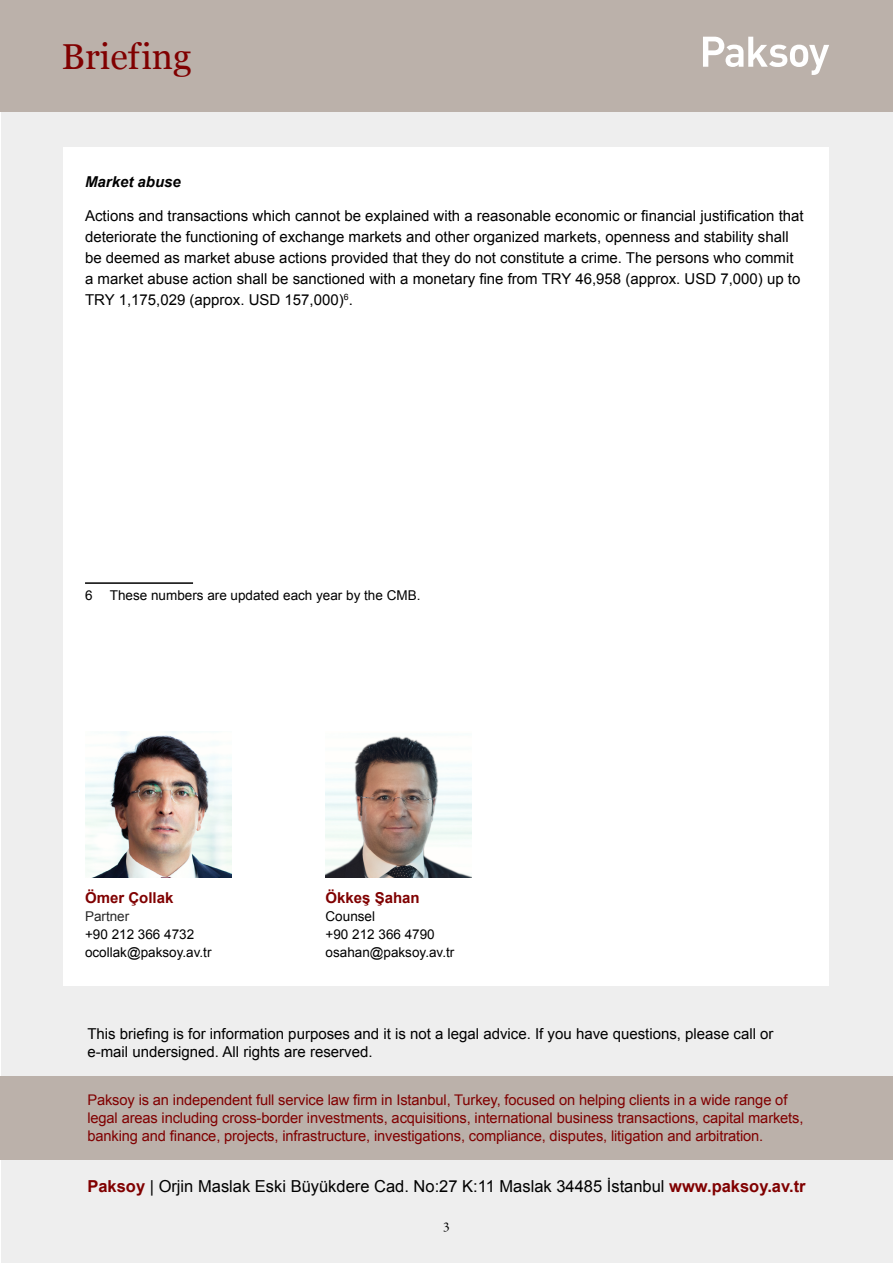
<style>
.page{position:relative;width:893px;height:1263px;background:#fff}
.page>*{position:absolute;margin:0;border:0;box-sizing:border-box;transform-origin:0 0}
.t1{font:36px "Georgia";color:#800000}
.t2{font:16.5px "Arial";color:#000}
.t3{font:15px/21px "Arial";color:#000}
.t4{font:700 15px "Arial";color:#800000}
.t5{font:italic 700 15px "Arial";color:#000}
.t6{font:14.7px/17.7px "Arial";letter-spacing:-.01em;color:#800000}
.t7{font:13.5px/18px "Arial";color:#000}
.t8{font:13.5px "Arial";color:#282828}
.t9{font:13.5px "Garamond Premr Pro";color:#000}
.s1{font-weight:700;color:#800000}
</style>
<div class="page">
<div style="left:1px;top:0;width:892px;height:1263px;background:#eee"></div>
<div style="left:0;top:0;width:893px;height:112px;background:#bbb1aa"></div>
<div style="left:64px;top:147px;width:765px;height:838px;background:#fff"></div>
<hr style="left:85px;top:582px;width:108px;height:2px;background:#000">
<svg style="left:703px;top:37px;width:126px;height:38px"></svg>
<div style="left:0;top:1076px;width:893px;height:84px;background:#bbb1aa"></div>
<img style="left:85px;top:732px;width:146px;height:146px">
<img style="left:326px;top:736px;width:146px;height:142px">
<h1 class="t1" style="left:62px;top:31px;width:131px">Briefing</h1>
<p class="t5" style="left:85px;top:172px;width:97px">Market abuse</p>
<p class="t3" style="left:85px;top:206px;width:720px">Actions and transactions which cannot be explained with a reasonable economic or financial justification that deteriorate the functioning of exchange markets and other organized markets, openness and stability shall be deemed as market abuse actions provided that they do not constitute a crime. The persons who commit a market abuse action shall be sanctioned with a monetary fine from TRY 46,958 (approx. USD 7,000) up to TRY 1,175,029 (approx. USD 157,000)<sup>6</sup>.</p>
<p class="t7" style="left:85px;top:586px;width:9px">6</p>
<p class="t7" style="left:110px;top:586px;width:312px">These numbers are updated each year by the CMB.</p>
<p class="t4" style="left:85px;top:887px;width:90px">Ömer Çollak</p>
<p class="t8" style="left:85px;top:907px;width:46px">Partner</p>
<p class="t7" style="left:85px;top:925px;width:128px">+90 212 366 4732 ocollak@paksoy.av.tr</p>
<p class="t4" style="left:326px;top:887px;width:96px">Ökkeş Şahan</p>
<p class="t7" style="left:326px;top:907px;width:130px">Counsel<br>+90 212 366 4790 osahan@paksoy.av.tr</p>
<p class="t3" style="left:87px;top:1024px;width:688px;line-height:18px">This briefing is for information purposes and it is not a legal advice. If you have questions, please call or e-mail undersigned. All rights are reserved.</p>
<p class="t6" style="left:87px;top:1091px;width:718px">Paksoy is an independent full service law firm in Istanbul, Turkey, focused on helping clients in a wide range of legal areas including cross-border investments, acquisitions, international business transactions, capital markets, banking and finance, projects, infrastructure, investigations, compliance, disputes, litigation and arbitration.</p>
<p class="t2" style="left:87px;top:1175px;width:720px"><span class="s1">Paksoy</span> | Orjin Maslak Eski Büyükdere Cad. No:27 K:11 Maslak 34485 İstanbul <span class="s1">www.paksoy.av.tr</span></p>
<p class="t9" style="left:443px;top:1218px;width:8px">3</p>
</div>
